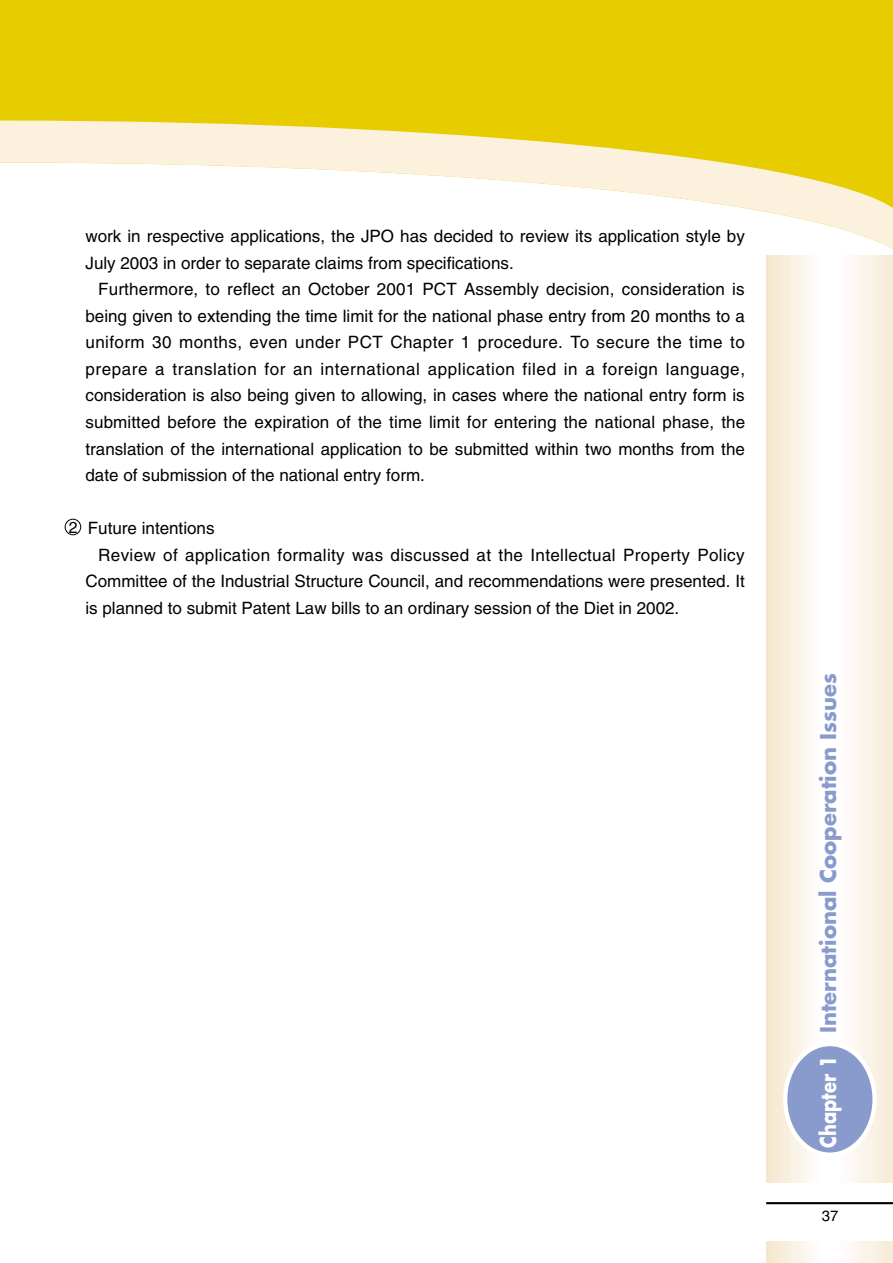
<style>
.page{position:relative;width:893px;height:1263px;background:#fff}
.page>*{position:absolute;margin:0;border:0;box-sizing:border-box;transform-origin:0 0}
.t1{font:700 21.3px "Futura";color:#889bcc}
.t2{font:16.95px/26.5px "Helvetica";color:#000}
.t3{font:16.95px "Helvetica";letter-spacing:.02em;color:#000}
.t4{font:15.9px "Helvetica";color:#000}
.t5{font:14.85px "Helvetica";color:#000}
.s1{color:#fff}
</style>
<div class="page">
<div style="left:1px;top:0;width:891px;height:121px;background:#e7cc00"></div>
<svg style="left:1px;top:121px;width:891px;height:128px"></svg>
<div style="left:766px;top:255px;width:5px;height:927px;background:#f4e8ce"></div>
<hr style="left:771px;top:255px;width:4px;height:927px;background:#f6ead2">
<div style="left:775px;top:255px;width:5px;height:927px;background:#f6ebd5"></div>
<hr style="left:780px;top:255px;width:4px;height:927px;background:#f7eed9">
<hr style="left:784px;top:255px;width:4px;height:927px;background:#f7eede">
<div style="left:788px;top:255px;width:5px;height:927px;background:#f9f1e2"></div>
<div style="left:791px;top:255px;width:5px;height:927px;background:#faf3e6"></div>
<hr style="left:796px;top:255px;width:4px;height:927px;background:#f9f3e8">
<hr style="left:799px;top:255px;width:4px;height:927px;background:#fbf6ed">
<div style="left:803px;top:255px;width:5px;height:927px;background:#fcf8f0"></div>
<div style="left:806px;top:255px;width:5px;height:927px;background:#fff8f4"></div>
<hr style="left:811px;top:255px;width:4px;height:927px;background:#fffaf7">
<hr style="left:815px;top:255px;width:4px;height:927px;background:#fffcfb">
<div style="left:840px;top:255px;width:5px;height:927px;background:#fffcfb"></div>
<div style="left:845px;top:255px;width:5px;height:927px;background:#fffbf8"></div>
<div style="left:850px;top:255px;width:5px;height:927px;background:#fff8f4"></div>
<div style="left:853px;top:255px;width:5px;height:927px;background:#fef7f0"></div>
<hr style="left:858px;top:255px;width:4px;height:927px;background:#fcf7ee">
<div style="left:862px;top:255px;width:5px;height:927px;background:#fbf5e9"></div>
<div style="left:867px;top:255px;width:5px;height:927px;background:#faf3e6"></div>
<div style="left:872px;top:255px;width:5px;height:927px;background:#faf2e3"></div>
<div style="left:876px;top:255px;width:5px;height:927px;background:#f8f0df"></div>
<div style="left:881px;top:255px;width:5px;height:927px;background:#f8eedc"></div>
<div style="left:884px;top:255px;width:5px;height:927px;background:#f6ecd8"></div>
<hr style="left:889px;top:255px;width:3px;height:927px;background:#f6ebd5">
<hr style="left:892px;top:255px;width:1px;height:927px;background:#f6ebd5">
<svg style="left:766px;top:1242px;width:44px;height:21px"></svg>
<svg style="left:852px;top:1242px;width:41px;height:21px"></svg>
<hr style="left:766px;top:1202px;width:126px;height:2px;background:#000">
<div style="left:783px;top:1042px;width:93px;height:115px;background:#fff;border-radius:50%"></div>
<div style="left:787px;top:1046px;width:85px;height:107px;background:#889bcc;border-radius:50%"></div>
<svg style="left:0;top:0;width:1px;height:163px"></svg>
<div style="left:65px;top:519px;width:16px;height:16px;border:1px solid #000;border-radius:50%"></div>
<p class="t4" style="left:69px;top:522px;width:10px">2</p>
<p class="t2" style="left:85px;top:224px;width:661px">work in respective applications, the JPO has decided to review its application style by<br>July 2003 in order to separate claims from specifications.</p>
<p class="t2" style="left:85px;top:278px;width:661px;text-align:justify;text-indent:13px">Furthermore, to reflect an October 2001 PCT Assembly decision, consideration is being given to extending the time limit for the national phase entry from 20 months to a uniform 30 months, even under PCT Chapter 1 procedure. To secure the time to prepare a translation for an international application filed in a foreign language, consideration is also being given to allowing, in cases where the national entry form is submitted before the expiration of the time limit for entering the national phase, the translation of the international application to be submitted within two months from the date of submission of the national entry form.</p>
<p class="t2" style="left:88px;top:517px;width:128px">Future intentions</p>
<p class="t3" style="left:98px;top:549px;width:647px">Review of application formality was discussed at the Intellectual Property Policy</p>
<p class="t2" style="left:85px;top:570px;width:661px">Committee of the Industrial Structure Council, and recommendations were presented. It</p>
<p class="t2" style="left:85px;top:596px;width:595px">is planned to submit Patent Law bills to an ordinary session of the Diet in 2002.</p>
<p class="t1" style="left:818px;top:1148px;width:476px;rotate:-90deg"><span class="s1">Chapter 1</span> International Cooperation Issues</p>
<p class="t5" style="left:821px;top:1210px;width:18px">37</p>
</div>
